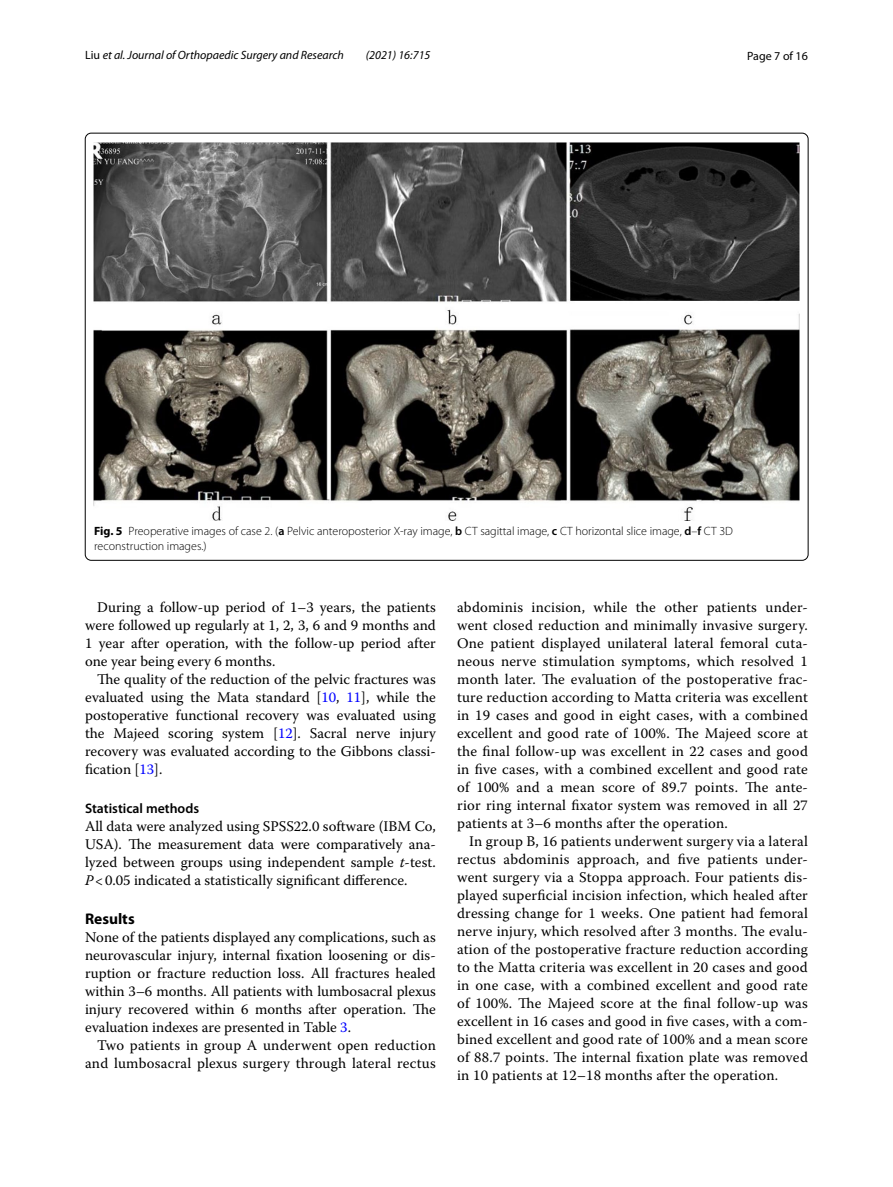
<style>
.page{position:relative;width:893px;height:1187px;background:#fff}
.page>*{position:absolute;margin:0;border:0;box-sizing:border-box;transform-origin:0 0}
.t1{font:700 15.45px "Myriad Pro";color:#000}
.t2{font:14.7px/18px "Warnock Pro";letter-spacing:.01em;color:#000;text-align:justify}
.t3{font:600 13.8px "Myriad Pro";color:#000}
.t4{font:300 12px/15px "Myriad Pro";color:#000}
.t5{font:italic 12px "Myriad Pro";color:#000}
.t6{font:12px "Myriad Pro";color:#000}
.s1{font-style:normal}
.s2{font-weight:700}
.s3{font-weight:600}
.s4{color:#00f}
.s5{font-style:italic}
</style>
<div class="page">
<img style="left:94px;top:142px;width:706px;height:378px">
<p class="t5" style="left:85px;top:48px;width:260px"><span class="s1">Liu</span> et al. Journal of Orthopaedic Surgery and Research</p>
<p class="t5" style="left:366px;top:48px;width:66px">(2021) 16:715</p>
<p class="t6" style="left:747px;top:48px;width:62px">Page 7 of 16</p>
<p class="t4" style="left:94px;top:524px;width:640px"><span class="s2">Fig. 5</span> Preoperative images of case 2. (<span class="s3">a</span> Pelvic anteroposterior X-ray image, <span class="s3">b</span> CT sagittal image, <span class="s3">c</span> CT horizontal slice image, <span class="s3">d</span>–<span class="s3">f</span> CT 3D reconstruction images.)</p>
<p class="t2" style="left:85px;top:597px;width:352px;text-indent:12px">During a follow-up period of 1–3 years, the patients were followed up regularly at 1, 2, 3, 6 and 9 months and 1 year after operation, with the follow-up period after one year being every 6 months.</p>
<p class="t2" style="left:85px;top:669px;width:352px;text-indent:12px">The quality of the reduction of the pelvic fractures was evaluated using the Mata standard [<span class="s4">10</span>, <span class="s4">11</span>], while the postoperative functional recovery was evaluated using the Majeed scoring system [<span class="s4">12</span>]. Sacral nerve injury recovery was evaluated according to the Gibbons classi&shy;fication [<span class="s4">13</span>].</p>
<p class="t3" style="left:85px;top:799px;width:116px">Statistical methods</p>
<p class="t2" style="left:85px;top:816px;width:352px">All data were analyzed using SPSS22.0 software (IBM Co, USA). The measurement data were comparatively ana&shy;lyzed between groups using independent sample <span class="s5">t</span>-test.<br><span class="s5">P</span>&lt;0.05 indicated a statistically significant difference.</p>
<p class="t1" style="left:85px;top:908px;width:51px">Results</p>
<p class="t2" style="left:85px;top:928px;width:352px">None of the patients displayed any complications, such as neurovascular injury, internal fixation loosening or dis&shy;ruption or fracture reduction loss. All fractures healed within 3–6 months. All patients with lumbosacral plexus injury recovered within 6 months after operation. The evaluation indexes are presented in Table <span class="s4">3</span>.</p>
<p class="t2" style="left:85px;top:1036px;width:352px;text-align:right">Two patients in group A underwent open reduction and lumbosacral plexus surgery through lateral rectus</p>
<p class="t2" style="left:457px;top:597px;width:352px">abdominis incision, while the other patients under&shy;went closed reduction and minimally invasive surgery.<br>One patient displayed unilateral lateral femoral cuta&shy;neous nerve stimulation symptoms, which resolved 1 month later. The evaluation of the postoperative frac&shy;ture reduction according to Matta criteria was excellent in 19 cases and good in eight cases, with a combined excellent and good rate of 100%. The Majeed score at the final follow-up was excellent in 22 cases and good in five cases, with a combined excellent and good rate of 100% and a mean score of 89.7 points. The ante&shy;rior ring internal fixator system was removed in all 27 patients at 3–6 months after the operation.</p>
<p class="t2" style="left:457px;top:831px;width:352px;text-indent:12px">In group B, 16 patients underwent surgery via a lateral rectus abdominis approach, and five patients under&shy;went surgery via a Stoppa approach. Four patients dis&shy;played superficial incision infection, which healed after dressing change for 1 weeks. One patient had femoral nerve injury, which resolved after 3 months. The evalu&shy;ation of the postoperative fracture reduction according to the Matta criteria was excellent in 20 cases and good in one case, with a combined excellent and good rate of 100%. The Majeed score at the final follow-up was excellent in 16 cases and good in five cases, with a com&shy;bined excellent and good rate of 100% and a mean score of 88.7 points. The internal fixation plate was removed in 10 patients at 12–18 months after the operation.</p>
</div>
